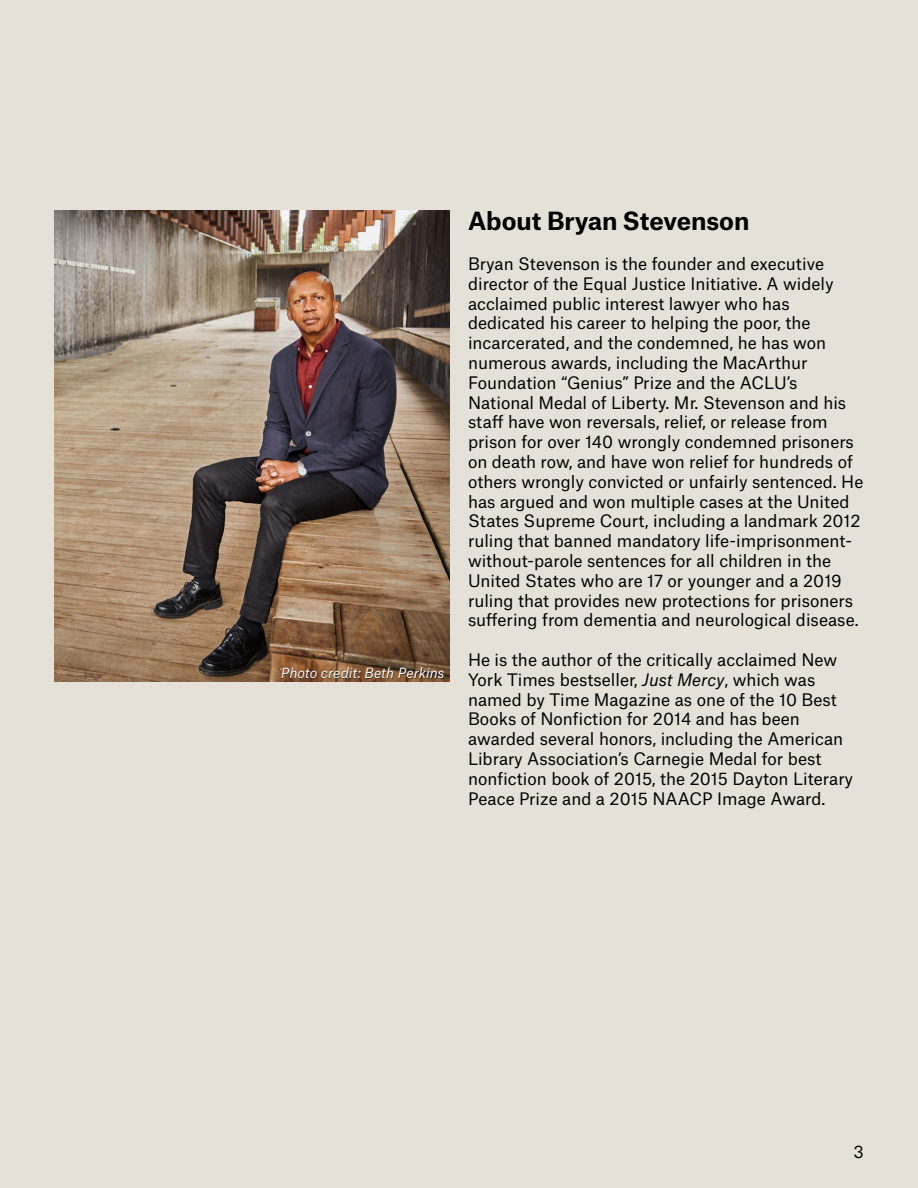
<style>
.page{position:relative;width:918px;height:1188px;background:#e6e1d8}
.page>*{position:absolute;margin:0;border:0;box-sizing:border-box;transform-origin:0 0}
.t1{font:700 24px "Atlas Grotesk";color:#000}
.t2{font:16.5px/19.8px "Atlas Grotesk";color:#000}
.t3{font:italic 13.5px "Atlas Grotesk";color:#fff}
.s1{font-style:italic}
</style>
<div class="page">
<img style="left:54px;top:211px;width:396px;height:470px">
<div style="left:282px;top:668px;width:162px;height:11px;background:#000;opacity:.75"></div>
<p class="t3" style="left:281px;top:663px;width:165px">Photo credit: Beth Perkins</p>
<h1 class="t1" style="left:468px;top:201px;width:283px">About Bryan Stevenson</h1>
<p class="t2" style="left:468px;top:252px;width:397px">Bryan Stevenson is the founder and executive director of the Equal Justice Initiative. A widely acclaimed public interest lawyer who has dedicated his career to helping the poor, the incarcerated, and the condemned, he has won numerous awards, including the MacArthur Foundation “Genius” Prize and the ACLU’s National Medal of Liberty. Mr. Stevenson and his staff have won reversals, relief, or release from prison for over 140 wrongly condemned prisoners on death row, and have won relief for hundreds of others wrongly convicted or unfairly sentenced. He has argued and won multiple cases at the United States Supreme Court, including a landmark 2012 ruling that banned mandatory life-imprisonment&shy;without-parole sentences for all children in the United States who are 17 or younger and a 2019 ruling that provides new protections for prisoners suffering from dementia and neurological disease.</p>
<p class="t2" style="left:468px;top:648px;width:387px">He is the author of the critically acclaimed New York Times bestseller, <span class="s1">Just Mercy</span>, which was named by Time Magazine as one of the 10 Best Books of Nonfiction for 2014 and has been awarded several honors, including the American Library Association’s Carnegie Medal for best nonfiction book of 2015, the 2015 Dayton Literary Peace Prize and a 2015 NAACP Image Award.</p>
<p class="t2" style="left:854px;top:1140px;width:12px">3</p>
</div>
